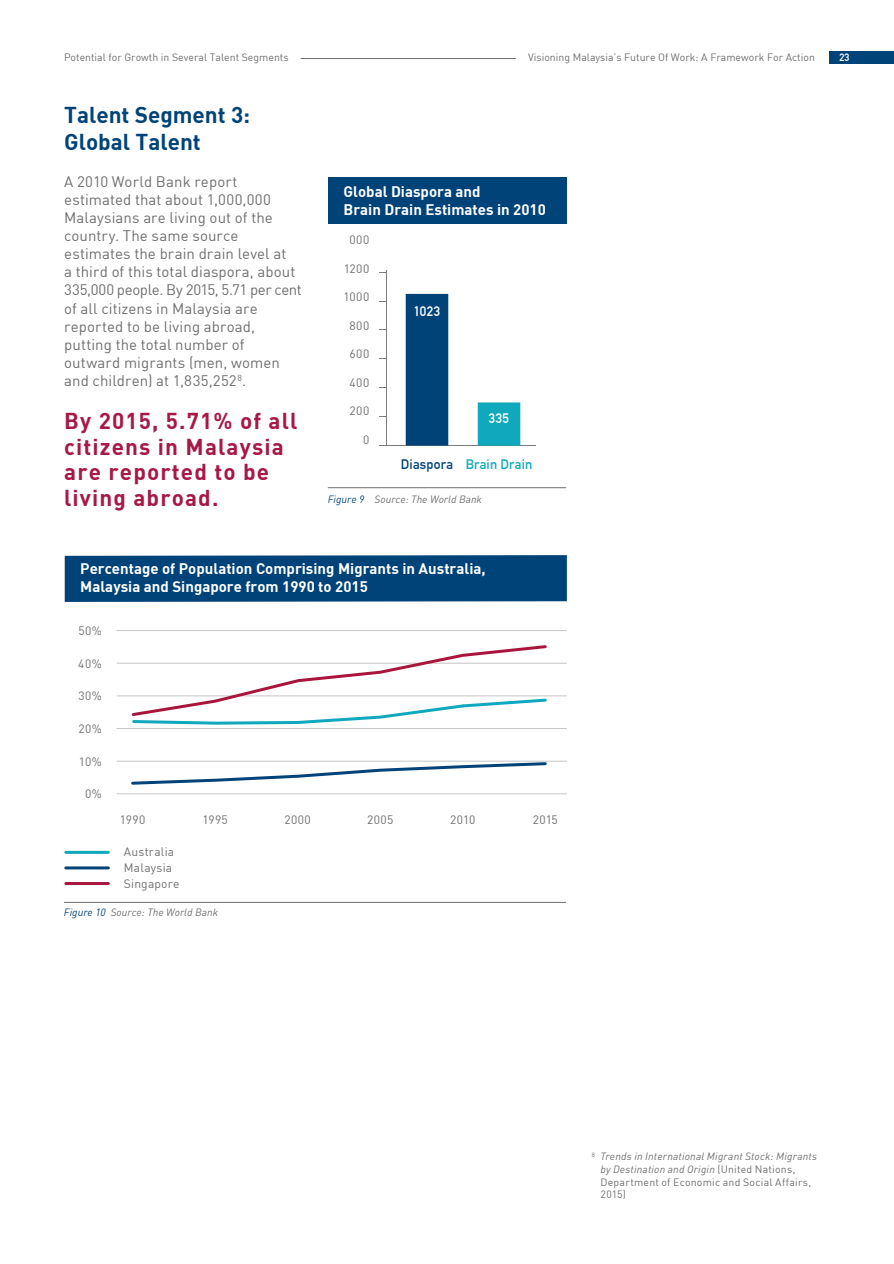
<style>
.page{position:relative;width:894px;height:1264px;background:#fff}
.page>*{position:absolute;margin:0;border:0;box-sizing:border-box;transform-origin:0 0}
.t1{font:22.5px/25.5px "DIN Bold";letter-spacing:.05em;color:#a71845}
.t2{font:22.5px/27px "DIN Bold";color:#004379}
.t3{font:15px/18px "DIN";letter-spacing:.005em;color:#706f6f}
.t4{font:15px/18px "DIN Bold";color:#fff}
.t5{font:700 13.5px "DIN Alternate";letter-spacing:.015em;color:#0fa8bd}
.t6{font:700 13.5px "DIN Alternate";letter-spacing:.03em;color:#fff}
.t7{font:12px/16.2px "DIN";letter-spacing:.03em;color:#706f6f}
.t8{font:italic 10.5px/12.6px "DIN";letter-spacing:.02em;color:#706f6f}
.t9{font:10.5px "DIN";color:#706f6f}
.t10{font:italic 10.5px "DIN";color:#6e6f72}
.t11{font:700 10.5px "DIN Alternate";color:#fff}
.s1{color:#004379}
.s2{font-style:normal}
</style>
<div class="page">
<div style="left:829px;top:51px;width:64px;height:13px;background:#004379"></div>
<hr style="left:301px;top:58px;width:214px;height:1px;background:#706f6f">
<hr style="left:117px;top:662px;width:449px;height:1px;background:#c6c6c6">
<hr style="left:117px;top:695px;width:449px;height:1px;background:#c6c6c6">
<hr style="left:117px;top:630px;width:449px;height:1px;background:#c6c6c6">
<hr style="left:117px;top:728px;width:449px;height:1px;background:#c6c6c6">
<hr style="left:117px;top:760px;width:449px;height:1px;background:#c6c6c6">
<hr style="left:117px;top:793px;width:449px;height:1px;background:#c6c6c6">
<hr style="left:66px;top:850px;width:42px;height:3px;background:#0fa8bd">
<hr style="left:66px;top:866px;width:42px;height:3px;background:#004379">
<hr style="left:66px;top:881px;width:42px;height:3px;background:#a9153d">
<div style="left:65px;top:555px;width:501px;height:47px;background:#004379"></div>
<hr style="left:64px;top:901px;width:502px;height:1px;background:#706f6f">
<svg style="left:129px;top:760px;width:419px;height:25px"></svg>
<svg style="left:130px;top:645px;width:418px;height:80px"></svg>
<div style="left:328px;top:177px;width:238px;height:47px;background:#004379"></div>
<hr style="left:328px;top:487px;width:238px;height:1px;background:#706f6f">
<hr style="left:379px;top:445px;width:156px;height:1px;background:#7c7c7c">
<hr style="left:386px;top:270px;width:1px;height:175px;background:#7c7c7c">
<div style="left:405px;top:294px;width:43px;height:151px;background:#004379"></div>
<div style="left:477px;top:402px;width:43px;height:43px;background:#0fa8bd"></div>
<p class="t9" style="left:64px;top:51px;width:226px">Potential for Growth in Several Talent Segments</p>
<p class="t9" style="left:528px;top:51px;width:288px">Visioning Malaysia’s Future Of Work: A Framework For Action</p>
<h1 class="t2" style="left:64px;top:100px;width:187px">Talent Segment 3:<br>Global Talent</h1>
<p class="t3" style="left:64px;top:173px;width:239px">A 2010 World Bank report estimated that about 1,000,000<br>Malaysians are living out of the country. The same source estimates the brain drain level at<br>a third of this total diaspora, about<br>335,000 people. By 2015, 5.71 per cent of all citizens in Malaysia are reported to be living abroad, putting the total number of outward migrants (men, women and children) at 1,835,252<sup>8</sup>.</p>
<h1 class="t1" style="left:64px;top:407px;width:235px">By 2015, 5.71% of all citizens in Malaysia are reported to be living abroad.</h1>
<p class="t4" style="left:343px;top:182px;width:204px">Global Diaspora and<br>Brain Drain Estimates in 2010</p>
<p class="t7" style="left:349px;top:231px;width:21px">000</p>
<p class="t7" style="left:343px;top:260px;width:27px">1200</p>
<p class="t7" style="left:343px;top:288px;width:27px">1000</p>
<p class="t7" style="left:349px;top:317px;width:21px">800</p>
<p class="t7" style="left:349px;top:345px;width:21px">600</p>
<p class="t7" style="left:349px;top:374px;width:21px">400</p>
<p class="t7" style="left:349px;top:402px;width:21px">200</p>
<p class="t7" style="left:363px;top:431px;width:8px">0</p>
<p class="t5" style="left:401px;top:453px;width:133px"><span class="s1">Diaspora</span> Brain Drain</p>
<p class="t6" style="left:413px;top:301px;width:28px">1023</p>
<p class="t6" style="left:489px;top:408px;width:22px">335</p>
<p class="t10" style="left:328px;top:493px;width:156px"><span class="s1">Figure 9</span> Source: The World Bank</p>
<p class="t4" style="left:80px;top:559px;width:407px">Percentage of Population Comprising Migrants in Australia,<br>Malaysia and Singapore from 1990 to 2015</p>
<p class="t7" style="left:78px;top:622px;width:25px">50%</p>
<p class="t7" style="left:78px;top:655px;width:25px">40%</p>
<p class="t7" style="left:78px;top:687px;width:25px">30%</p>
<p class="t7" style="left:78px;top:720px;width:25px">20%</p>
<p class="t7" style="left:79px;top:753px;width:24px">10%</p>
<p class="t7" style="left:85px;top:785px;width:18px">0%</p>
<p class="t7" style="left:120px;top:811px;width:27px">1990</p>
<p class="t7" style="left:124px;top:843px;width:57px">Australia<br>Malaysia<br>Singapore</p>
<p class="t7" style="left:202px;top:811px;width:27px">1995</p>
<p class="t7" style="left:284px;top:811px;width:28px">2000</p>
<p class="t7" style="left:367px;top:811px;width:28px">2005</p>
<p class="t7" style="left:450px;top:811px;width:27px">2010</p>
<p class="t7" style="left:532px;top:811px;width:27px">2015</p>
<p class="t10" style="left:64px;top:905px;width:156px"><span class="s1">Figure 10</span> Source: The World Bank</p>
<p class="t11" style="left:839px;top:49px;width:12px">23</p>
<p class="t8" style="left:600px;top:1149px;width:218px;text-indent:-9px"><sup>8</sup> Trends in International Migrant Stock: Migrants by Destination and Origin <span class="s2">(United Nations, Department of Economic and Social Affairs, 2015)</span></p>
</div>
